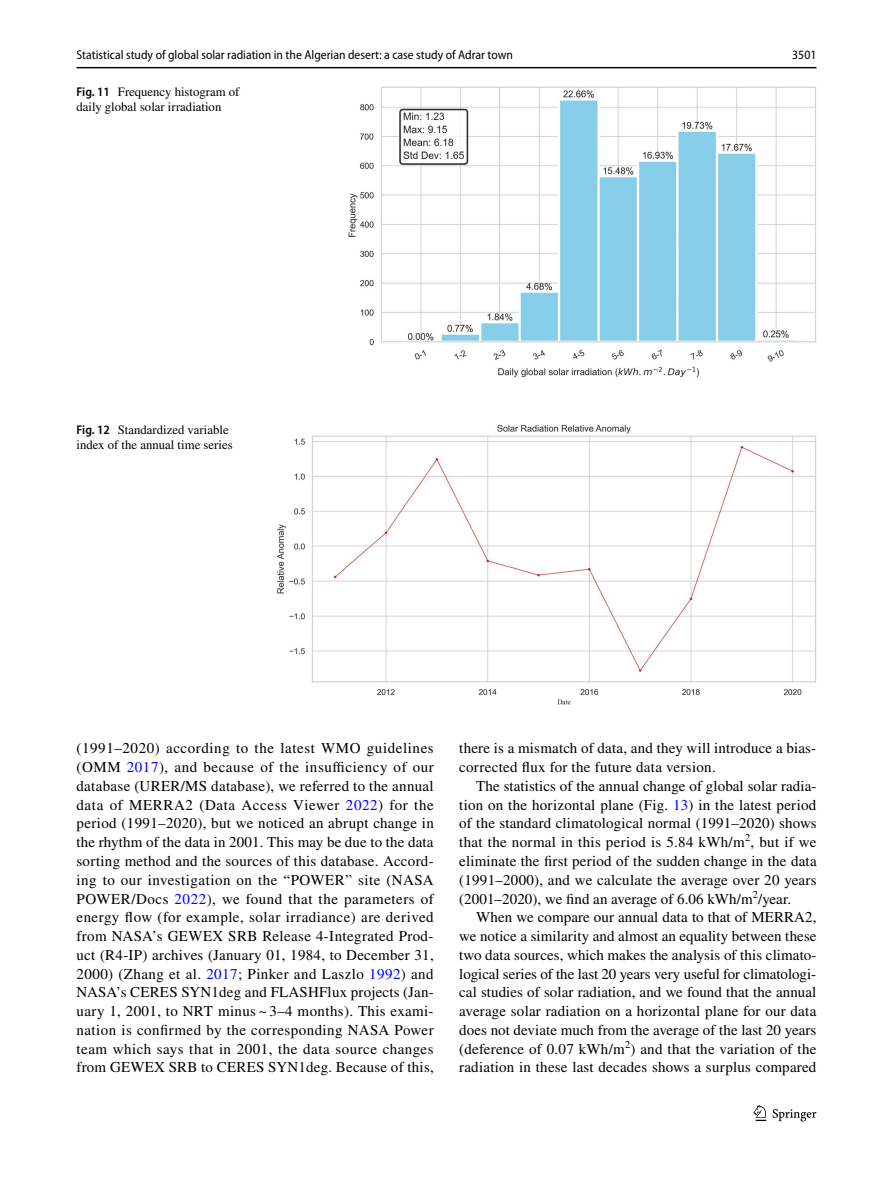
<style>
.page{position:relative;width:893px;height:1187px;background:#fff}
.page>*{position:absolute;margin:0;border:0;box-sizing:border-box;transform-origin:0 0}
.t1{font:15px/18.8px "STIX";letter-spacing:.015em;color:#000;text-align:justify}
.t2{font:12.75px/15px "STIX";color:#000}
.t3{font:semi-condensed 12.75px "Myriad Pro";color:#000}
.s1{font-family:"Myriad Pro";font-weight:600;font-stretch:semi-condensed}
.s2{color:#00f}
</style>
<div class="page">
<hr style="left:77px;top:67px;width:739px;height:1px;background:#000">
<svg style="left:753px;top:1105px;width:13px;height:15px"></svg>
<svg style="left:773px;top:1109px;width:43px;height:12px"></svg>
<img style="left:349px;top:87px;width:467px;height:290px">
<img style="left:277px;top:424px;width:539px;height:280px">
<p class="t3" style="left:77px;top:48px;width:438px">Statistical study of global solar radiation in the Algerian desert: a case study of Adrar town</p>
<p class="t3" style="left:792px;top:48px;width:26px">3501</p>
<p class="t2" style="left:77px;top:85px;width:164px"><span class="s1">Fig. 11</span> Frequency histogram of daily global solar irradiation</p>
<p class="t2" style="left:77px;top:423px;width:158px"><span class="s1">Fig. 12</span> Standardized variable index of the annual time series</p>
<p class="t1" style="left:77px;top:740px;width:359px">(1991–2020) according to the latest WMO guidelines (OMM <span class="s2">2017</span>), and because of the insufficiency of our database (URER/MS database), we referred to the annual data of MERRA2 (Data Access Viewer <span class="s2">2022</span>) for the period (1991–2020), but we noticed an abrupt change in the rhythm of the data in 2001. This may be due to the data sorting method and the sources of this database. Accord&shy;ing to our investigation on the “POWER” site (NASA POWER/Docs <span class="s2">2022</span>), we found that the parameters of energy flow (for example, solar irradiance) are derived from NASA’s GEWEX SRB Release 4-Integrated Prod&shy;uct (R4-IP) archives (January 01, 1984, to December 31, 2000) (Zhang et al. <span class="s2">2017</span>; Pinker and Laszlo <span class="s2">1992</span>) and NASA’s CERES SYN1deg and FLASHFlux projects (Jan&shy;uary 1, 2001, to NRT minus ~ 3–4 months). This exami&shy;nation is confirmed by the corresponding NASA Power team which says that in 2001, the data source changes from GEWEX SRB to CERES SYN1deg. Because of this,</p>
<p class="t1" style="left:459px;top:740px;width:359px">there is a mismatch of data, and they will introduce a bias&shy;corrected flux for the future data version.</p>
<p class="t1" style="left:459px;top:777px;width:359px;text-indent:17px">The statistics of the annual change of global solar radia&shy;tion on the horizontal plane (Fig. <span class="s2">13</span>) in the latest period of the standard climatological normal (1991–2020) shows that the normal in this period is 5.84 kWh/m<sup>2</sup>, but if we eliminate the first period of the sudden change in the data (1991–2000), and we calculate the average over 20 years (2001–2020), we find an average of 6.06 kWh/m<sup>2</sup>/year.</p>
<p class="t1" style="left:459px;top:908px;width:359px;text-indent:17px">When we compare our annual data to that of MERRA2, we notice a similarity and almost an equality between these two data sources, which makes the analysis of this climato&shy;logical series of the last 20 years very useful for climatologi&shy;cal studies of solar radiation, and we found that the annual average solar radiation on a horizontal plane for our data does not deviate much from the average of the last 20 years (deference of 0.07 kWh/m<sup>2</sup>) and that the variation of the radiation in these last decades shows a surplus compared</p>
</div>
